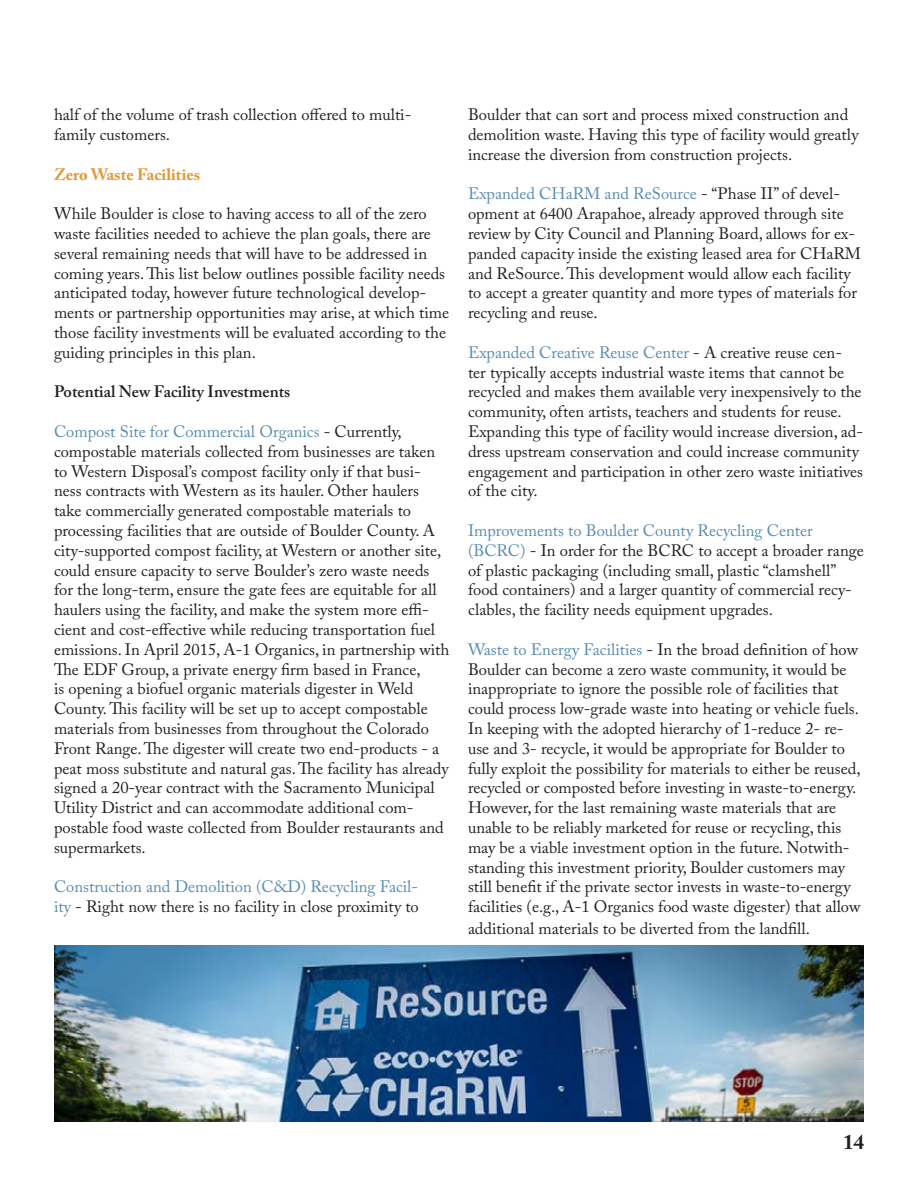
<style>
.page{position:relative;width:918px;height:1188px;background:#fff}
.page>*{position:absolute;margin:0;border:0;box-sizing:border-box;transform-origin:0 0}
.t1{font:700 21px "Adobe Caslon Pro";color:#231f20}
.t2{font:16.5px/19.8px "Adobe Caslon Pro";color:#231f20}
.t3{font:16.5px/19.8px "Adobe Caslon Pro";color:#598cb0}
.t4{font:600 16.5px "Adobe Caslon Pro";color:#231f20}
.t5{font:700 16.5px "Adobe Caslon Pro";color:#e39633}
.s1{color:#598cb0}
.s2{color:#231f20}
</style>
<div class="page">
<img style="left:54px;top:946px;width:810px;height:175px">
<p class="t2" style="left:54px;top:105px;width:359px">half of the volume of trash collection offered to multi-</p>
<p class="t2" style="left:54px;top:124px;width:118px">family customers.</p>
<p class="t5" style="left:54px;top:164px;width:148px">Zero Waste Facilities</p>
<p class="t2" style="left:54px;top:204px;width:397px">While Boulder is close to having access to all of the zero waste facilities needed to achieve the plan goals, there are several remaining needs that will have to be addressed in coming years. This list below outlines possible facility needs anticipated today, however future technological develop&shy;ments or partnership opportunities may arise, at which time those facility investments will be evaluated according to the guiding principles in this plan.</p>
<p class="t4" style="left:54px;top:382px;width:238px">Potential New Facility Investments</p>
<p class="t2" style="left:54px;top:421px;width:397px"><span class="s1">Compost Site for Commercial Organics</span> - Currently, compostable materials collected from businesses are taken to Western Disposal’s compost facility only if that busi&shy;ness contracts with Western as its hauler. Other haulers take commercially generated compostable materials to processing facilities that are outside of Boulder County. A city-supported compost facility, at Western or another site, could ensure capacity to serve Boulder’s zero waste needs for the long-term, ensure the gate fees are equitable for all haulers using the facility, and make the system more effi&shy;cient and cost-effective while reducing transportation fuel emissions. In April 2015, A-1 Organics, in partnership with The EDF Group, a private energy firm based in France,<br>is opening a biofuel organic materials digester in Weld County. This facility will be set up to accept compostable materials from businesses from throughout the Colorado Front Range. The digester will create two end-products - a peat moss substitute and natural gas. The facility has already signed a 20-year contract with the Sacramento Municipal Utility District and can accommodate additional com&shy;postable food waste collected from Boulder restaurants and supermarkets.</p>
<p class="t3" style="left:54px;top:877px;width:366px">Construction and Demolition (C&amp;D) Recycling Facil&shy;ity <span class="s2">- Right now there is no facility in close proximity to</span></p>
<p class="t2" style="left:468px;top:105px;width:392px">Boulder that can sort and process mixed construction and demolition waste. Having this type of facility would greatly increase the diversion from construction projects.</p>
<p class="t2" style="left:468px;top:184px;width:395px"><span class="s1">Expanded CHaRM and ReSource</span> - “Phase II” of devel&shy;opment at 6400 Arapahoe, already approved through site review by City Council and Planning Board, allows for ex&shy;panded capacity inside the existing leased area for CHaRM and ReSource. This development would allow each facility to accept a greater quantity and more types of materials for recycling and reuse.</p>
<p class="t2" style="left:468px;top:342px;width:397px"><span class="s1">Expanded Creative Reuse Center</span> - A creative reuse cen&shy;ter typically accepts industrial waste items that cannot be recycled and makes them available very inexpensively to the community, often artists, teachers and students for reuse.<br>Expanding this type of facility would increase diversion, ad&shy;dress upstream conservation and could increase community engagement and participation in other zero waste initiatives of the city.</p>
<p class="t2" style="left:468px;top:520px;width:397px"><span class="s1">Improvements to Boulder County Recycling Center (BCRC)</span> - In order for the BCRC to accept a broader range of plastic packaging (including small, plastic “clamshell” food containers) and a larger quantity of commercial recy&shy;clables, the facility needs equipment upgrades.</p>
<p class="t2" style="left:468px;top:639px;width:394px"><span class="s1">Waste to Energy Facilities</span> - In the broad definition of how Boulder can become a zero waste community, it would be inappropriate to ignore the possible role of facilities that could process low-grade waste into heating or vehicle fuels.<br>In keeping with the adopted hierarchy of 1-reduce 2- re&shy;use and 3- recycle, it would be appropriate for Boulder to fully exploit the possibility for materials to either be reused, recycled or composted before investing in waste-to-energy.<br>However, for the last remaining waste materials that are unable to be reliably marketed for reuse or recycling, this may be a viable investment option in the future. Notwith&shy;standing this investment priority, Boulder customers may still benefit if the private sector invests in waste-to-energy facilities (e.g., A-1 Organics food waste digester) that allow</p>
<p class="t2" style="left:468px;top:918px;width:343px">additional materials to be diverted from the landfill.</p>
<p class="t1" style="left:843px;top:1130px;width:22px">14</p>
</div>
